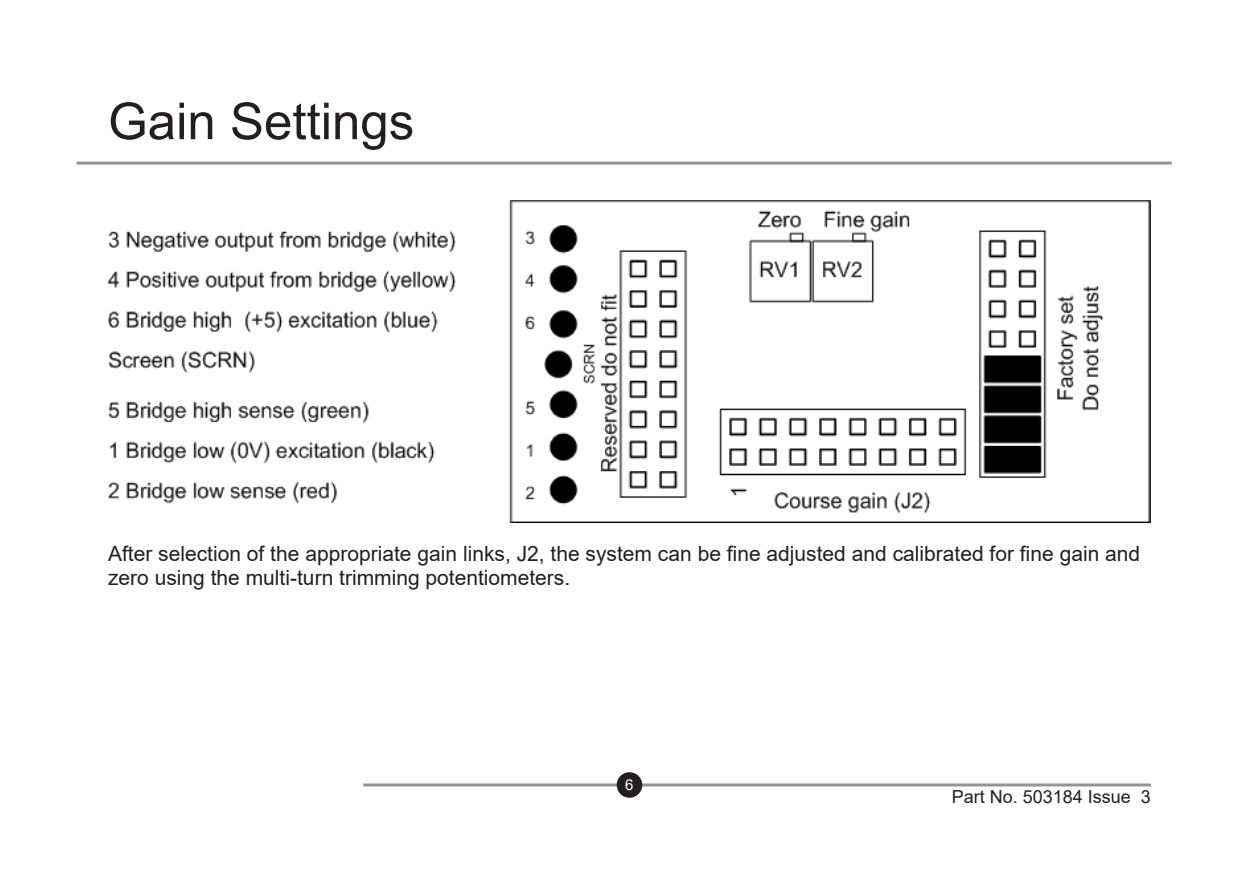
<style>
.page{position:relative;width:1259px;height:893px;background:#fff}
.page>*{position:absolute;margin:0;border:0;box-sizing:border-box;transform-origin:0 0}
.Index_flag__section{font:51px "Arial";color:#231f20}
.t1{font:21px/24px "Arial";color:#231f20}
.t2{font:18px "Arial";color:#231f20}
.t3{font:15px "Arial";color:#fff}
</style>
<div class="page">
<hr style="left:363px;top:783px;width:788px;height:3px;background:#939598">
<div style="left:617px;top:772px;width:25px;height:26px;background:#231f20;border-radius:50%"></div>
<hr style="left:77px;top:162px;width:1094px;height:3px;background:#939598">
<img style="left:108px;top:201px;width:1043px;height:321px">
<p class="Index_flag__section" style="left:108px;top:86px;width:308px">Gain Settings</p>
<p class="t1" style="left:108px;top:542px;width:1033px">After selection of the appropriate gain links, J2, the system can be fine adjusted and calibrated for fine gain and zero using the multi-turn trimming potentiometers.</p>
<p class="t3" style="left:625px;top:775px;width:10px">6</p>
<p class="t2" style="left:951px;top:784px;width:201px">Part No. 503184 Issue 3</p>
</div>
